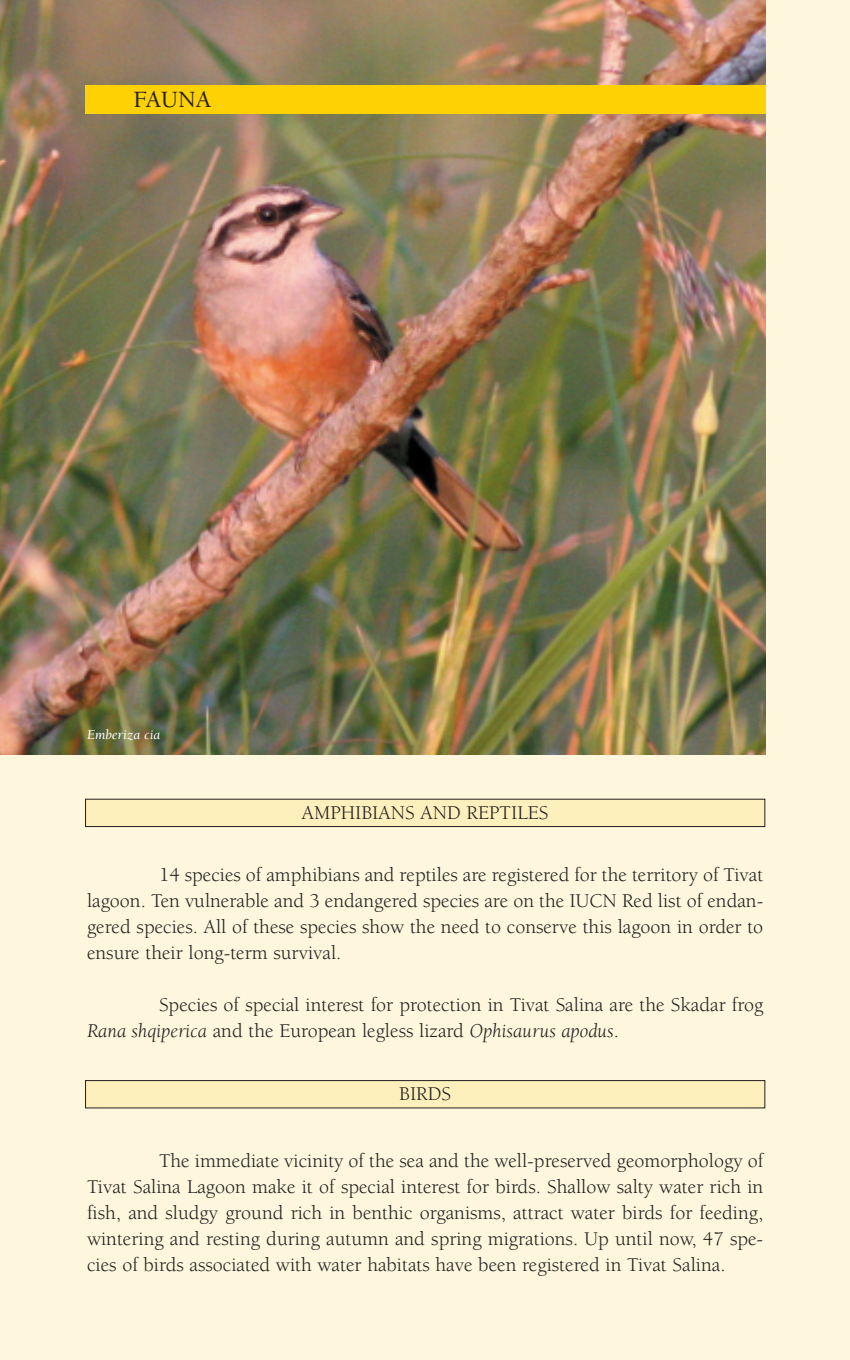
<style>
.page{position:relative;width:850px;height:1360px;background:#fef7dd}
.page>*{position:absolute;margin:0;border:0;box-sizing:border-box;transform-origin:0 0}
.t1{font:500 24px "Berkeley";color:#231f20}
.t2{font:20px/26px "Berkeley";color:#231f20;text-align:justify}
.t3{font:italic 14px "Berkeley";color:#fff}
.s1{font-style:italic}
</style>
<div class="page">
<img style="left:0;top:0;width:765px;height:754px">
<div style="left:85px;top:85px;width:680px;height:28px;background:#fed105"></div>
<div style="left:86px;top:799px;width:679px;height:28px;background:#fef0bc"></div>
<div style="left:85px;top:799px;width:680px;height:28px;border:1px solid #231f20"></div>
<div style="left:86px;top:1081px;width:679px;height:27px;background:#fef0bc"></div>
<div style="left:85px;top:1080px;width:680px;height:28px;border:1px solid #231f20"></div>
<p class="t1" style="left:133px;top:90px;width:80px">FAUNA</p>
<p class="t3" style="left:87px;top:729px;width:75px">Emberiza cia</p>
<p class="t2" style="left:302px;top:801px;width:248px">AMPHIBIANS AND REPTILES</p>
<p class="t2" style="left:87px;top:863px;width:678px;text-indent:72px">14 species of amphibians and reptiles are registered for the territory of Tivat lagoon. Ten vulnerable and 3 endangered species are on the IUCN Red list of endan&shy;gered species. All of these species show the need to conserve this lagoon in order to ensure their long-term survival.</p>
<p class="t2" style="left:87px;top:993px;width:678px;text-indent:72px">Species of special interest for protection in Tivat Salina are the Skadar frog<br><span class="s1">Rana shqiperica</span> and the European legless lizard <span class="s1">Ophisaurus apodus</span>.</p>
<p class="t2" style="left:399px;top:1083px;width:53px">BIRDS</p>
<p class="t2" style="left:87px;top:1149px;width:678px;text-indent:72px">The immediate vicinity of the sea and the well-preserved geomorphology of Tivat Salina Lagoon make it of special interest for birds. Shallow salty water rich in fish, and sludgy ground rich in benthic organisms, attract water birds for feeding, wintering and resting during autumn and spring migrations. Up until now, 47 spe&shy;cies of birds associated with water habitats have been registered in Tivat Salina.</p>
</div>
